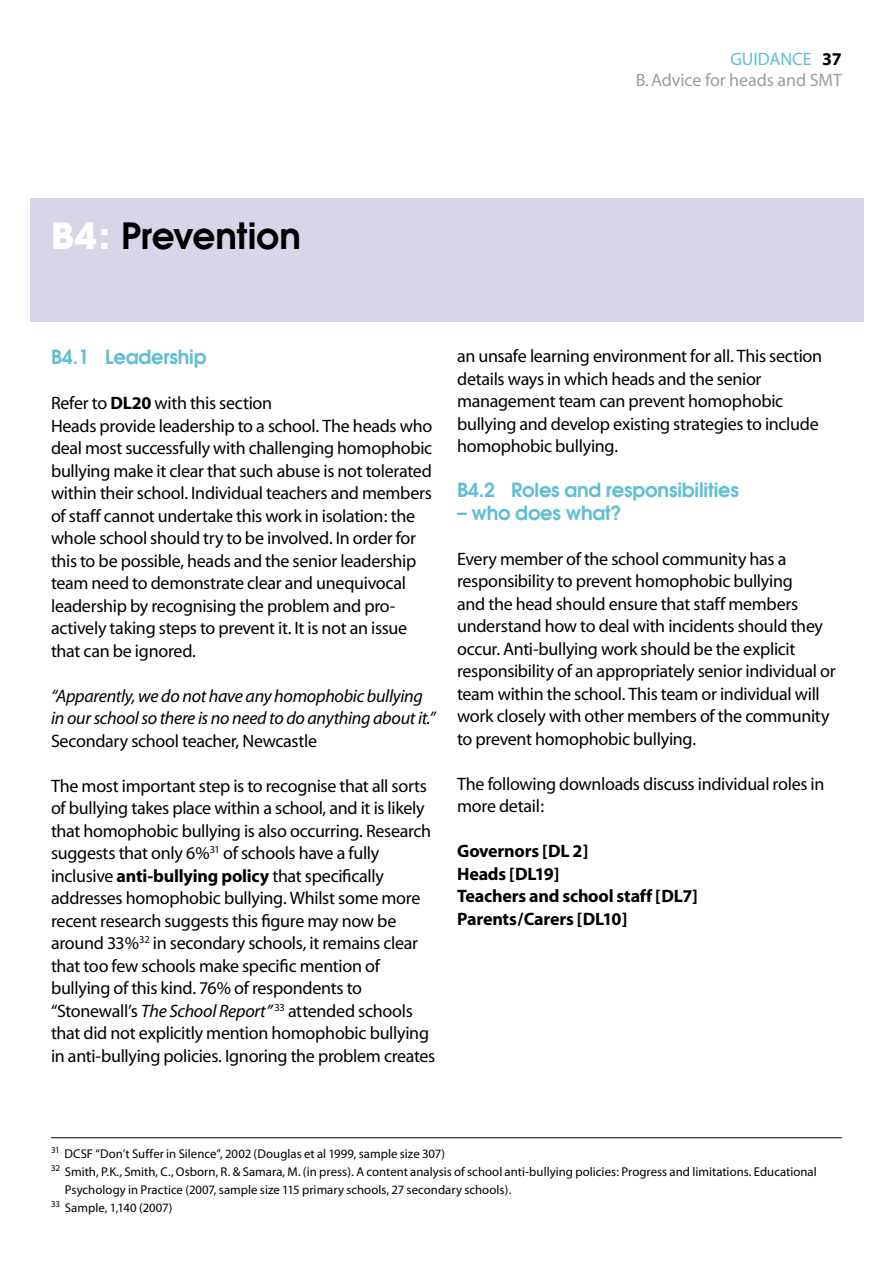
<style>
.page{position:relative;width:893px;height:1263px;background:#fff}
.page>*{position:absolute;margin:0;border:0;box-sizing:border-box;transform-origin:0 0}
.t1{font:600 36px "Avant Garde";letter-spacing:-.005em;color:#000}
.t2{font:600 19.5px "Avant Garde";letter-spacing:-.01em;color:#60bed4}
.t3{font:18px/22.5px "Myriad";letter-spacing:-.015em;color:#000}
.t4{font:italic 18px/22.5px "Myriad";letter-spacing:-.02em;color:#000}
.t5{font:700 18px/22.5px "Myriad";letter-spacing:-.01em;color:#000}
.t6{font:18px/21.6px "Myriad";letter-spacing:-.005em;color:#9c9d9f;text-align:right}
.t7{font:12.75px "Myriad";color:#000}
.s1{color:#60bed4}
.s2{font-weight:700;color:#000}
.s3{font-weight:700;color:#fff}
.s4{font-weight:700}
.s5{font-style:italic}
</style>
<div class="page">
<hr style="left:51px;top:1137px;width:791px;height:1px;background:#000">
<div style="left:30px;top:199px;width:833px;height:123px;background:#d7d6e9"></div>
<p class="t6" style="left:636px;top:48px;width:208px"><span class="s1">GUIDANCE</span> <span class="s2">37<br></span>B. Advice for heads and SMT</p>
<h1 class="t1" style="left:51px;top:212px;width:251px"><span class="s3">B4:</span> Prevention</h1>
<p class="t2" style="left:51px;top:344px;width:157px">B4.1 Leadership</p>
<p class="t3" style="left:51px;top:393px;width:383px">Refer to <span class="s4">DL20</span> with this section<br>Heads provide leadership to a school. The heads who deal most successfully with challenging homophobic bullying make it clear that such abuse is not tolerated within their school. Individual teachers and members of staff cannot undertake this work in isolation: the whole school should try to be involved. In order for this to be possible, heads and the senior leadership team need to demonstrate clear and unequivocal leadership by recognising the problem and pro&shy;actively taking steps to prevent it. It is not an issue that can be ignored.</p>
<p class="t4" style="left:51px;top:685px;width:386px">“Apparently, we do not have any homophobic bullying in our school so there is no need to do anything about it.”</p>
<p class="t3" style="left:51px;top:730px;width:268px">Secondary school teacher, Newcastle</p>
<p class="t3" style="left:51px;top:775px;width:386px">The most important step is to recognise that all sorts of bullying takes place within a school, and it is likely that homophobic bullying is also occurring. Research suggests that only 6%<sup>31</sup> of schools have a fully inclusive <span class="s4">anti-bullying policy</span> that specifically addresses homophobic bullying. Whilst some more recent research suggests this figure may now be around 33%<sup>32</sup> in secondary schools, it remains clear that too few schools make specific mention of bullying of this kind. 76% of respondents to “Stonewall’s <span class="s5">The School Report”</span> <sup>33</sup> attended schools that did not explicitly mention homophobic bullying in anti-bullying policies. Ignoring the problem creates</p>
<p class="t3" style="left:457px;top:346px;width:367px">an unsafe learning environment for all. This section details ways in which heads and the senior management team can prevent homophobic bullying and develop existing strategies to include homophobic bullying.</p>
<p class="t2" style="left:457px;top:477px;width:283px">B4.2 Roles and responsibilities</p>
<p class="t2" style="left:457px;top:500px;width:166px">– who does what?</p>
<p class="t3" style="left:457px;top:548px;width:380px">Every member of the school community has a responsibility to prevent homophobic bullying<br>and the head should ensure that staff members understand how to deal with incidents should they occur. Anti-bullying work should be the explicit responsibility of an appropriately senior individual or team within the school. This team or individual will work closely with other members of the community to prevent homophobic bullying.</p>
<p class="t3" style="left:457px;top:773px;width:369px">The following downloads discuss individual roles in more detail:</p>
<p class="t5" style="left:457px;top:841px;width:242px">Governors [DL 2]<br>Heads [DL19]<br>Teachers and school staff [DL7]<br>Parents/Carers [DL10]</p>
<p class="t7" style="left:51px;top:1147px;width:395px"><sup>31</sup> DCSF “Don’t Suffer in Silence”, 2002 (Douglas et al 1999, sample size 307)</p>
<p class="t7" style="left:51px;top:1165px;width:767px"><sup>32</sup> Smith, P.K., Smith, C., Osborn, R. &amp; Samara, M. (in press). A content analysis of school anti-bullying policies: Progress and limitations. Educational</p>
<p class="t7" style="left:65px;top:1183px;width:448px">Psychology in Practice (2007, sample size 115 primary schools, 27 secondary schools).</p>
<p class="t7" style="left:51px;top:1201px;width:123px"><sup>33</sup> Sample, 1,140 (2007)</p>
</div>
